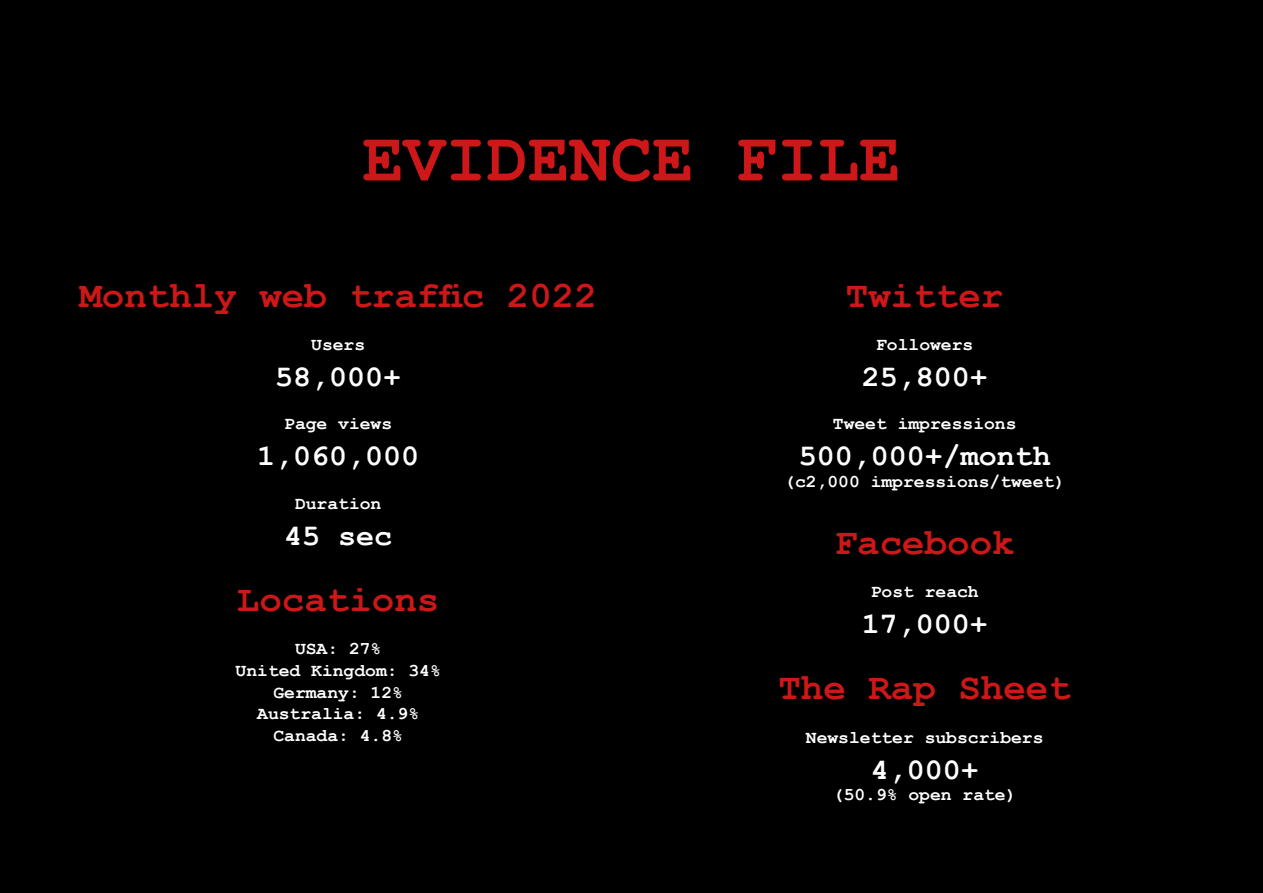
<style>
.page{position:relative;width:1263px;height:893px;background:#000}
.page>*{position:absolute;margin:0;border:0;box-sizing:border-box;transform-origin:0 0}
.t1{font:700 69px "Courier New";color:#cd1719}
.t2{font:700 37.5px "Courier New";color:#cd1719}
.t3{font:700 30px "Courier New";color:#fff}
.t4{font:700 18px/21.6px "Courier New";color:#fff;text-align:center}
</style>
<div class="page">
<h1 class="t1" style="left:362px;top:116px;width:540px">EVIDENCE FILE</h1>
<h2 class="t2" style="left:79px;top:272px;width:519px">Monthly web traffic 2022</h2>
<p class="t4" style="left:311px;top:333px;width:55px">Users</p>
<h3 class="t3" style="left:275px;top:358px;width:127px">58,000+</h3>
<p class="t4" style="left:284px;top:412px;width:109px">Page views</p>
<h3 class="t3" style="left:257px;top:437px;width:163px">1,060,000</h3>
<p class="t4" style="left:295px;top:492px;width:88px">Duration</p>
<h3 class="t3" style="left:284px;top:517px;width:110px">45 sec</h3>
<h2 class="t2" style="left:237px;top:576px;width:204px">Locations</h2>
<p class="t4" style="left:236px;top:637px;width:207px">USA: 27%<br>United Kingdom: 34%<br>Germany: 12%<br>Australia: 4.9%<br>Canada: 4.8%</p>
<h2 class="t2" style="left:846px;top:272px;width:159px">Twitter</h2>
<p class="t4" style="left:876px;top:333px;width:99px">Followers</p>
<h3 class="t3" style="left:862px;top:358px;width:127px">25,800+</h3>
<p class="t4" style="left:833px;top:412px;width:185px">Tweet impressions</p>
<h3 class="t3" style="left:799px;top:437px;width:253px">500,000+/month</h3>
<p class="t4" style="left:784px;top:470px;width:282px">(c2,000 impressions/tweet)</p>
<h2 class="t2" style="left:835px;top:519px;width:181px">Facebook</h2>
<p class="t4" style="left:871px;top:580px;width:109px">Post reach</p>
<h3 class="t3" style="left:862px;top:605px;width:127px">17,000+</h3>
<h2 class="t2" style="left:778px;top:664px;width:294px">The Rap Sheet</h2>
<p class="t4" style="left:806px;top:726px;width:239px">Newsletter subscribers</p>
<h3 class="t3" style="left:871px;top:751px;width:109px">4,000+</h3>
<p class="t4" style="left:833px;top:783px;width:185px">(50.9% open rate)</p>
</div>
